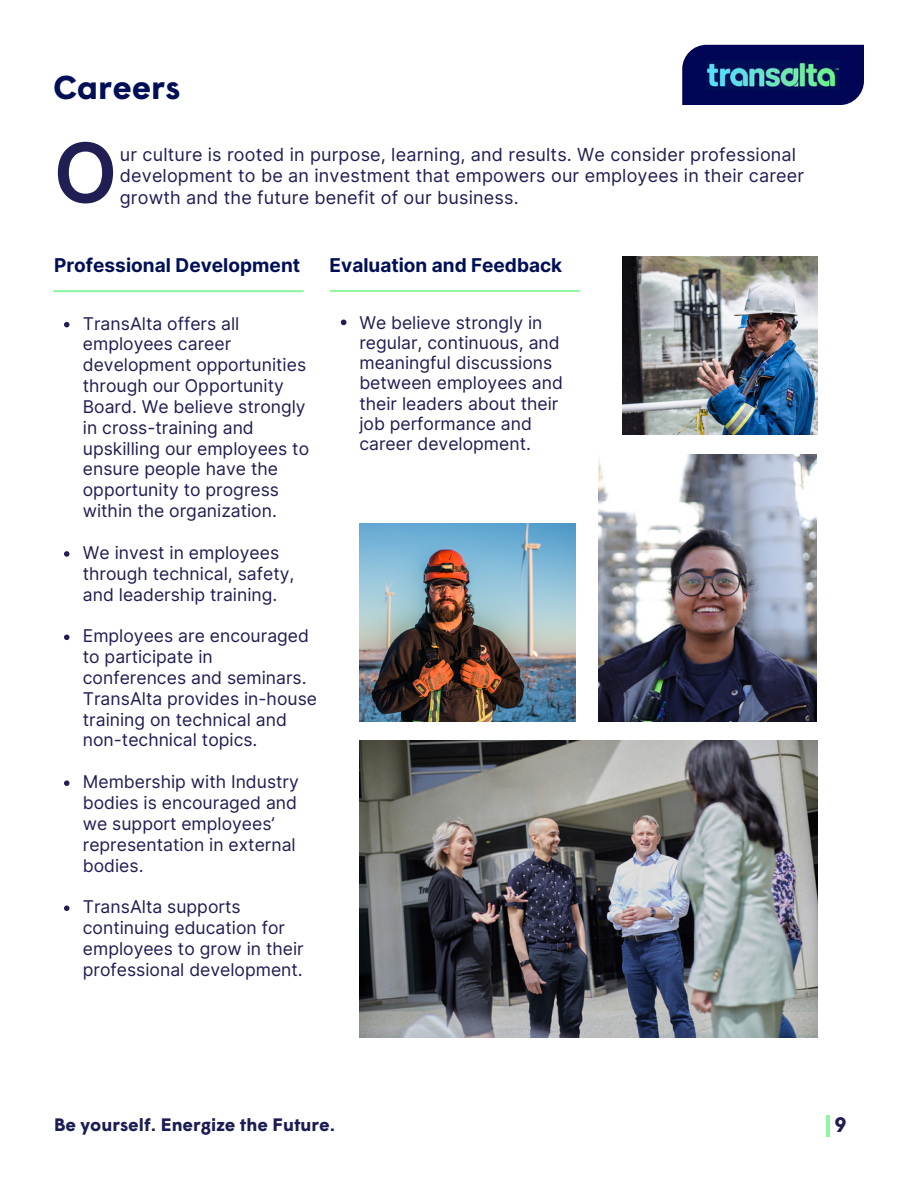
<style>
.page{position:relative;width:918px;height:1188px;background:#fff}
.page>*{position:absolute;margin:0;border:0;box-sizing:border-box;transform-origin:0 0}
.t1{font:600 82.5px "Inter";color:#201e52}
.t2{font:700 33px "Wigrum";color:#000f56}
.t3{font:700 21px "Wigrum";color:#201e52}
.t4{font:700 19.05px "Inter";color:#000f56}
.t5{font:18px/21.3px "Inter";letter-spacing:.01em;color:#201e52}
.t6{font:700 18px "Wigrum";color:#1b1c53}
.t7{font:17.55px/20.9px "Inter";color:#201e52}
</style>
<div class="page">
<img style="left:598px;top:455px;width:219px;height:266px">
<img style="left:359px;top:740px;width:458px;height:297px">
<div style="left:682px;top:45px;width:182px;height:60px;background:#000655"></div>
<img style="left:707px;top:60px;width:132px;height:30px">
<hr style="left:826px;top:1115px;width:4px;height:21px;background:#8ff7a3">
<hr style="left:53px;top:290px;width:251px;height:2px;background:#8ff7a3">
<hr style="left:330px;top:290px;width:250px;height:2px;background:#8ff7a3">
<img style="left:359px;top:523px;width:216px;height:198px">
<svg style="left:64px;top:322px;width:5px;height:5px"></svg>
<svg style="left:64px;top:551px;width:5px;height:6px"></svg>
<svg style="left:64px;top:635px;width:5px;height:5px"></svg>
<svg style="left:64px;top:780px;width:5px;height:6px"></svg>
<svg style="left:64px;top:906px;width:5px;height:5px"></svg>
<svg style="left:341px;top:320px;width:5px;height:5px"></svg>
<img style="left:623px;top:256px;width:194px;height:179px">
<h2 class="t2" style="left:53px;top:74px;width:129px">Careers</h2>
<h1 class="t1" style="left:53px;top:123px;width:65px">O</h1>
<p class="t5" style="left:120px;top:144px;width:686px">ur culture is rooted in purpose, learning, and results. We consider professional development to be an investment that empowers our employees in their career growth and the future benefit of our business.</p>
<p class="t4" style="left:54px;top:254px;width:248px">Professional Development</p>
<p class="t4" style="left:330px;top:254px;width:234px">Evaluation and Feedback</p>
<p class="t7" style="left:359px;top:312px;width:205px;line-height:20.2px">We believe strongly in regular, continuous, and meaningful discussions between employees and their leaders about their job performance and career development.</p>
<p class="t7" style="left:83px;top:313px;width:228px">TransAlta offers all employees career development opportunities through our Opportunity<br>Board. We believe strongly in cross-training and upskilling our employees to ensure people have the opportunity to progress within the organization.</p>
<p class="t7" style="left:83px;top:542px;width:213px">We invest in employees through technical, safety, and leadership training.</p>
<p class="t7" style="left:83px;top:625px;width:236px">Employees are encouraged to participate in conferences and seminars.<br>TransAlta provides in-house training on technical and non-technical topics.</p>
<p class="t7" style="left:83px;top:771px;width:218px">Membership with Industry bodies is encouraged and we support employees’ representation in external bodies.</p>
<p class="t7" style="left:83px;top:896px;width:222px">TransAlta supports continuing education for employees to grow in their professional development.</p>
<p class="t6" style="left:54px;top:1117px;width:283px">Be yourself. Energize the Future.</p>
<p class="t3" style="left:834px;top:1117px;width:14px">9</p>
</div>
